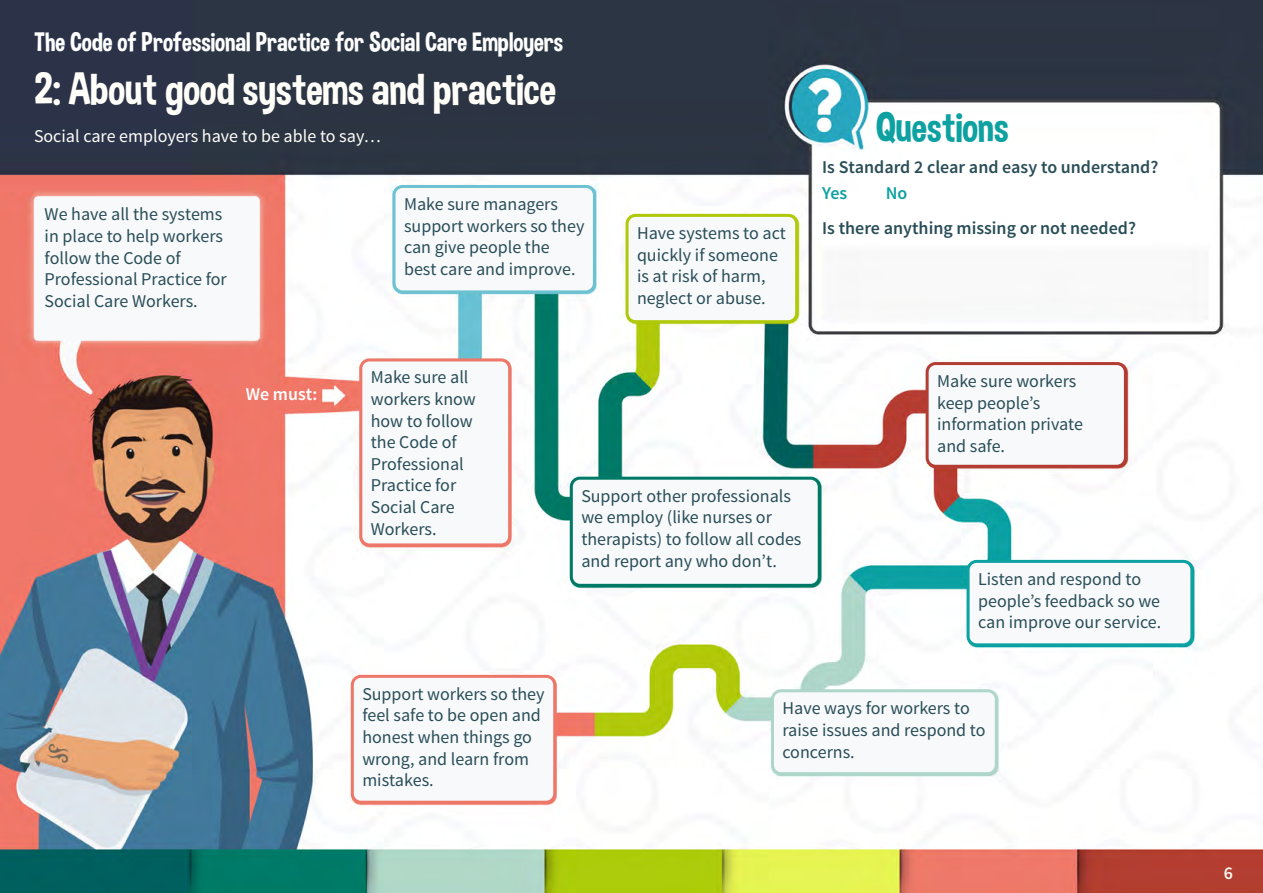
<style>
.page{position:relative;width:1263px;height:893px;background:#fff}
.page>*{position:absolute;margin:0;border:0;box-sizing:border-box;transform-origin:0 0}
.t1{font:45px "Dimbo";color:#fffef9}
.t2{font:42px "Dimbo";color:#0da1a1}
.t3{font:27px "Dimbo";color:#fff}
.t4{font:18px/21.6px "Source Sans Pro";color:#294d57}
.t5{font:600 18px "Source Sans Pro";color:#294d57}
.t6{font:18px "Source Sans Pro";color:#fffef9}
.t7{font:600 18px "Source Sans Pro";color:#fff}
.t8{font:600 18px "Source Sans Pro";color:#0da1a1}
.t9{font:600 18px "Source Sans Pro";color:#f9f8f3}
</style>
<div class="page">
<img style="left:0;top:0;width:1263px;height:893px">
<div style="left:627px;top:215px;width:170px;height:107px;background:#f7f9fb;border-radius:9px"></div>
<div style="left:625px;top:214px;width:173px;height:109px;border:3px solid #b0c90a;border-radius:9px"></div>
<div style="left:361px;top:360px;width:149px;height:185px;background:#f7f9fb;border-radius:9px"></div>
<div style="left:359px;top:358px;width:152px;height:188px;border:3px solid #ed7869;border-radius:9px"></div>
<div style="left:394px;top:186px;width:200px;height:106px;background:#f7f9fb;border-radius:9px"></div>
<div style="left:392px;top:185px;width:204px;height:108px;border:3px solid #6dc2d2;border-radius:9px"></div>
<div style="left:571px;top:478px;width:248px;height:107px;background:#f7f9fb;border-radius:9px"></div>
<div style="left:570px;top:477px;width:251px;height:110px;border:3px solid #007a66;border-radius:9px"></div>
<div style="left:927px;top:364px;width:198px;height:102px;background:#f7f9fb;border-radius:9px"></div>
<div style="left:926px;top:362px;width:201px;height:106px;border:3px solid #b33d33;border-radius:9px"></div>
<div style="left:968px;top:561px;width:224px;height:84px;background:#f7f9fb;border-radius:9px"></div>
<div style="left:966px;top:560px;width:227px;height:86px;border:3px solid #0da1a1;border-radius:9px"></div>
<div style="left:772px;top:691px;width:224px;height:83px;background:#f7f9fb;border-radius:9px"></div>
<div style="left:771px;top:689px;width:227px;height:86px;border:3px solid #b0d6c9;border-radius:9px"></div>
<div style="left:352px;top:676px;width:203px;height:126px;background:#f7f9fb;border-radius:9px"></div>
<div style="left:351px;top:675px;width:205px;height:129px;border:3px solid #ed7869;border-radius:9px"></div>
<div style="left:26px;top:188px;width:241px;height:160px;background:#fff;opacity:.36"></div>
<div style="left:34px;top:196px;width:225px;height:144px;background:#f7f9fb;border-radius:4px"></div>
<p class="t3" style="left:34px;top:26px;width:531px">The Code of Professional Practice for Social Care Employers</p>
<p class="t1" style="left:34px;top:62px;width:524px">2: About good systems and practice</p>
<p class="t6" style="left:34px;top:125px;width:348px">Social care employers have to be able to say…</p>
<p class="t4" style="left:45px;top:204px;width:184px">We have all the systems in place to help workers follow the Code of<br>Professional Practice for<br>Social Care Workers.</p>
<p class="t4" style="left:404px;top:194px;width:182px">Make sure managers support workers so they can give people the best care and improve.</p>
<p class="t2" style="left:876px;top:102px;width:134px">Questions</p>
<p class="t5" style="left:822px;top:156px;width:338px">Is Standard 2 clear and easy to understand?</p>
<p class="t8" style="left:822px;top:182px;width:26px">Yes</p>
<p class="t8" style="left:886px;top:182px;width:23px">No</p>
<p class="t4" style="left:637px;top:222px;width:150px">Have systems to act</p>
<p class="t5" style="left:822px;top:216px;width:315px">Is there anything missing or not needed?</p>
<p class="t4" style="left:637px;top:244px;width:142px">quickly if someone is at risk of harm, neglect or abuse.</p>
<p class="t7" style="left:246px;top:383px;width:73px">We must:</p>
<p class="t4" style="left:371px;top:367px;width:106px">Make sure all workers know how to follow the Code of<br>Professional<br>Practice for<br>Social Care<br>Workers.</p>
<p class="t4" style="left:362px;top:683px;width:184px">Support workers so they feel safe to be open and honest when things go wrong, and learn from mistakes.</p>
<p class="t4" style="left:581px;top:485px;width:222px">Support other professionals we employ (like nurses or therapists) to follow all codes and report any who don’t.</p>
<p class="t4" style="left:937px;top:371px;width:147px">Make sure workers keep people’s information private and safe.</p>
<p class="t4" style="left:978px;top:568px;width:185px">Listen and respond to people’s feedback so we can improve our service.</p>
<p class="t4" style="left:782px;top:698px;width:205px">Have ways for workers to raise issues and respond to concerns.</p>
<p class="t9" style="left:1224px;top:861px;width:11px">6</p>
</div>
